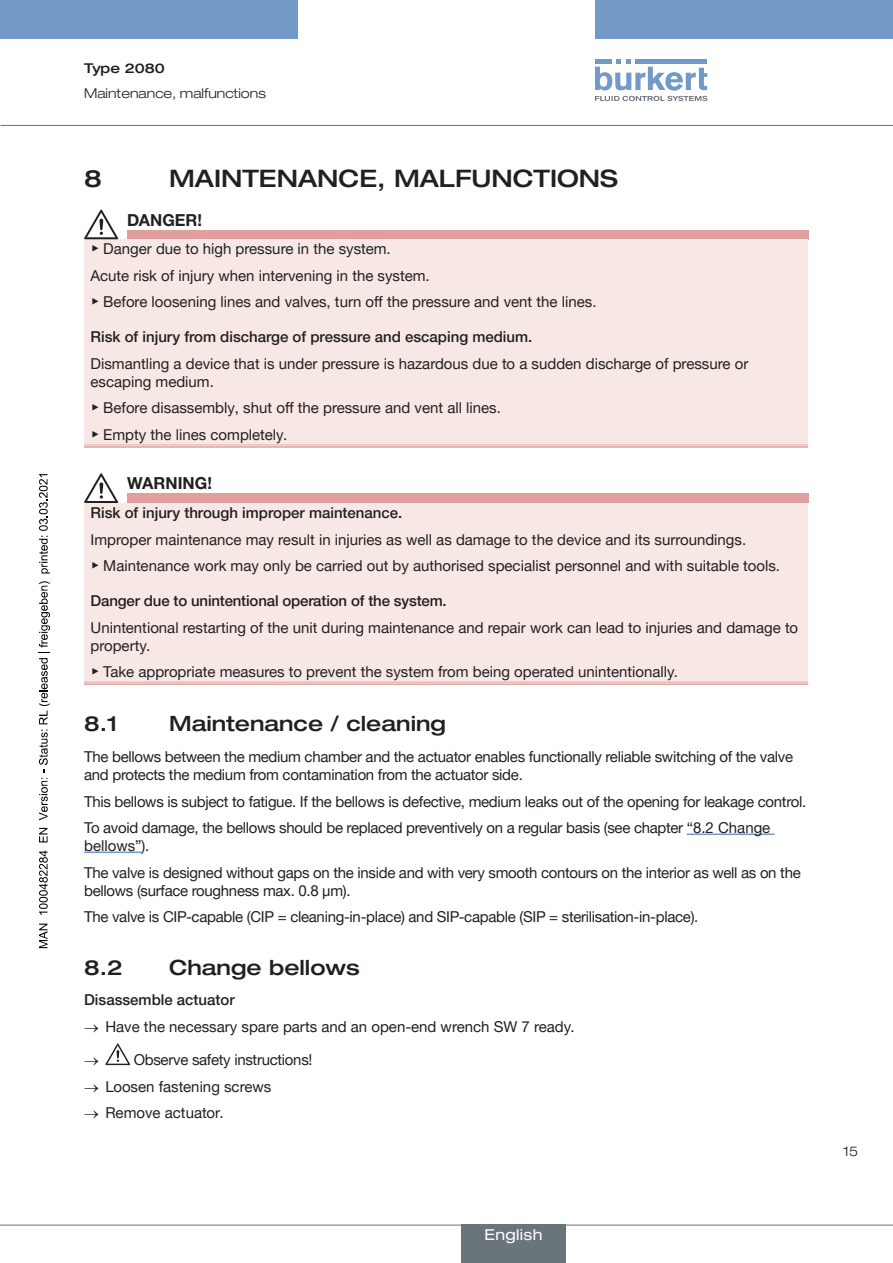
<style>
.page{position:relative;width:893px;height:1263px;background:#fff}
.page>*{position:absolute;margin:0;border:0;box-sizing:border-box;transform-origin:0 0}
.t1{font:500 expanded 24px "Helvetica Neue LTW1 G";color:#231f20}
.t2{font:500 expanded 21px "Helvetica Neue LTW1 G";color:#231f20}
.t3{font:700 16.5px "Helvetica Neue LTW1 G";color:#231f20}
.t4{font:15px/26.5px "Helvetica Neue LTW1 G";color:#231f20}
.t5{font:15px/26.5px "Helvetica Neue LTW1 G";letter-spacing:-.02em;color:#231f20}
.t6{font:500 15px "Helvetica Neue LTW1 G";color:#231f20}
.t7{font:expanded 15px "Helvetica Neue LTW1 G";letter-spacing:.025em;color:#fff}
.t8{font:300 expanded 13.5px "Helvetica Neue LTW1 G";color:#231f20}
.t9{font:500 expanded 13.5px "Helvetica Neue LTW1 G";color:#231f20}
.s1{font-family:"Arial Unicode MS"}
</style>
<div class="page">
<div style="left:0;top:0;width:298px;height:38px;background:#739ac7"></div>
<div style="left:595px;top:0;width:298px;height:38px;background:#739ac7"></div>
<svg style="left:595px;top:60px;width:112px;height:41px"></svg>
<hr style="left:0;top:125px;width:893px;height:1px;background:#6a747b">
<hr style="left:0;top:1225px;width:893px;height:1px;background:#6a747b">
<hr style="left:687px;top:833px;width:87px;height:2px;background:#739ac7">
<hr style="left:84px;top:851px;width:58px;height:2px;background:#739ac7">
<div style="left:127px;top:230px;width:681px;height:9px;background:#df9f9e"></div>
<div style="left:84px;top:239px;width:724px;height:207px;background:#f7e7e5"></div>
<hr style="left:84px;top:445px;width:43px;height:1px;background:#df9f9e">
<hr style="left:84px;top:446px;width:43px;height:2px;background:#df9f9e">
<hr style="left:127px;top:445px;width:681px;height:1px;background:#df9f9e">
<hr style="left:127px;top:446px;width:681px;height:2px;background:#df9f9e">
<svg style="left:84px;top:210px;width:34px;height:29px"></svg>
<div style="left:127px;top:494px;width:681px;height:9px;background:#df9f9e"></div>
<div style="left:84px;top:503px;width:724px;height:180px;background:#f7e7e5"></div>
<hr style="left:84px;top:682px;width:43px;height:1px;background:#df9f9e">
<hr style="left:84px;top:683px;width:43px;height:2px;background:#df9f9e">
<hr style="left:127px;top:682px;width:681px;height:1px;background:#df9f9e">
<hr style="left:127px;top:683px;width:681px;height:2px;background:#df9f9e">
<svg style="left:84px;top:473px;width:34px;height:30px"></svg>
<svg style="left:105px;top:1043px;width:25px;height:22px"></svg>
<div style="left:461px;top:1225px;width:105px;height:38px;background:#6a747b"></div>
<svg style="left:39px;top:924px;width:9px;height:24px"></svg>
<svg style="left:39px;top:850px;width:9px;height:65px"></svg>
<svg style="left:39px;top:828px;width:9px;height:14px"></svg>
<svg style="left:39px;top:581px;width:11px;height:239px"></svg>
<svg style="left:39px;top:474px;width:11px;height:99px"></svg>
<p class="t9" style="left:84px;top:60px;width:82px">Type 2080</p>
<p class="t8" style="left:84px;top:85px;width:183px">Maintenance, malfunctions</p>
<h1 class="t1" style="left:84px;top:163px;width:19px">8</h1>
<h1 class="t1" style="left:169px;top:163px;width:450px">Maintenance, malfunctions</h1>
<p class="t3" style="left:127px;top:209px;width:77px">DANGER!</p>
<p class="t4" style="left:91px;top:236px;width:507px"><span class="s1">▶</span> Danger due to high pressure in the system.<br>Acute risk of injury when intervening in the system.<br><span class="s1">▶</span> Before loosening lines and valves, turn off the pressure and vent the lines.</p>
<p class="t6" style="left:91px;top:328px;width:443px">Risk of injury from discharge of pressure and escaping medium.</p>
<p class="t4" style="left:91px;top:354px;width:659px;line-height:18px">Dismantling a device that is under pressure is hazardous due to a sudden discharge of pressure or escaping medium.</p>
<p class="t4" style="left:91px;top:395px;width:412px"><span class="s1">▶</span> Before disassembly, shut off the pressure and vent all lines. <span class="s1">▶</span> Empty the lines completely.</p>
<p class="t3" style="left:127px;top:473px;width:86px">WARNING!</p>
<p class="t6" style="left:91px;top:504px;width:313px">Risk of injury through improper maintenance.</p>
<p class="t4" style="left:91px;top:526px;width:691px">Improper maintenance may result in injuries as well as damage to the device and its surroundings.<br><span class="s1">▶</span> Maintenance work may only be carried out by authorised specialist personnel and with suitable tools.</p>
<p class="t6" style="left:91px;top:592px;width:358px">Danger due to unintentional operation of the system.</p>
<p class="t4" style="left:91px;top:618px;width:709px;line-height:18px">Unintentional restarting of the unit during maintenance and repair work can lead to injuries and damage to property.</p>
<p class="t4" style="left:91px;top:658px;width:589px"><span class="s1">▶</span> Take appropriate measures to prevent the system from being operated unintentionally.</p>
<h2 class="t2" style="left:84px;top:710px;width:35px">8.1</h2>
<h2 class="t2" style="left:169px;top:710px;width:278px">Maintenance / cleaning</h2>
<p class="t5" style="left:84px;top:748px;width:710px;line-height:18px">The bellows between the medium chamber and the actuator enables functionally reliable switching of the valve and protects the medium from contamination from the actuator side.</p>
<p class="t5" style="left:84px;top:788px;width:724px">This bellows is subject to fatigue. If the bellows is defective, medium leaks out of the opening for leakage control.<br>To avoid damage, the bellows should be replaced preventively on a regular basis (see chapter “8.2 Change</p>
<p class="t5" style="left:84px;top:832px;width:718px">bellows”).<br>The valve is designed without gaps on the inside and with very smooth contours on the interior as well as on the</p>
<p class="t5" style="left:84px;top:877px;width:616px">bellows (surface roughness max. 0.8 µm).<br>The valve is CIP-capable (CIP = cleaning-in-place) and SIP-capable (SIP = sterilisation-in-place).</p>
<h2 class="t2" style="left:84px;top:954px;width:40px">8.2</h2>
<h2 class="t2" style="left:169px;top:954px;width:192px">Change bellows</h2>
<p class="t6" style="left:84px;top:991px;width:152px">Disassemble actuator</p>
<p class="t4" style="left:84px;top:1013px;width:492px">→ Have the necessary spare parts and an open-end wrench SW 7 ready.</p>
<p class="t5" style="left:84px;top:1046px;width:230px">→ Observe safety instructions!</p>
<p class="t4" style="left:84px;top:1073px;width:189px">→ Loosen fastening screws</p>
<p class="t4" style="left:84px;top:1099px;width:141px">→ Remove actuator.</p>
<p class="t7" style="left:484px;top:1225px;width:60px">English</p>
<p class="t8" style="left:843px;top:1143px;width:17px">15</p>
</div>
